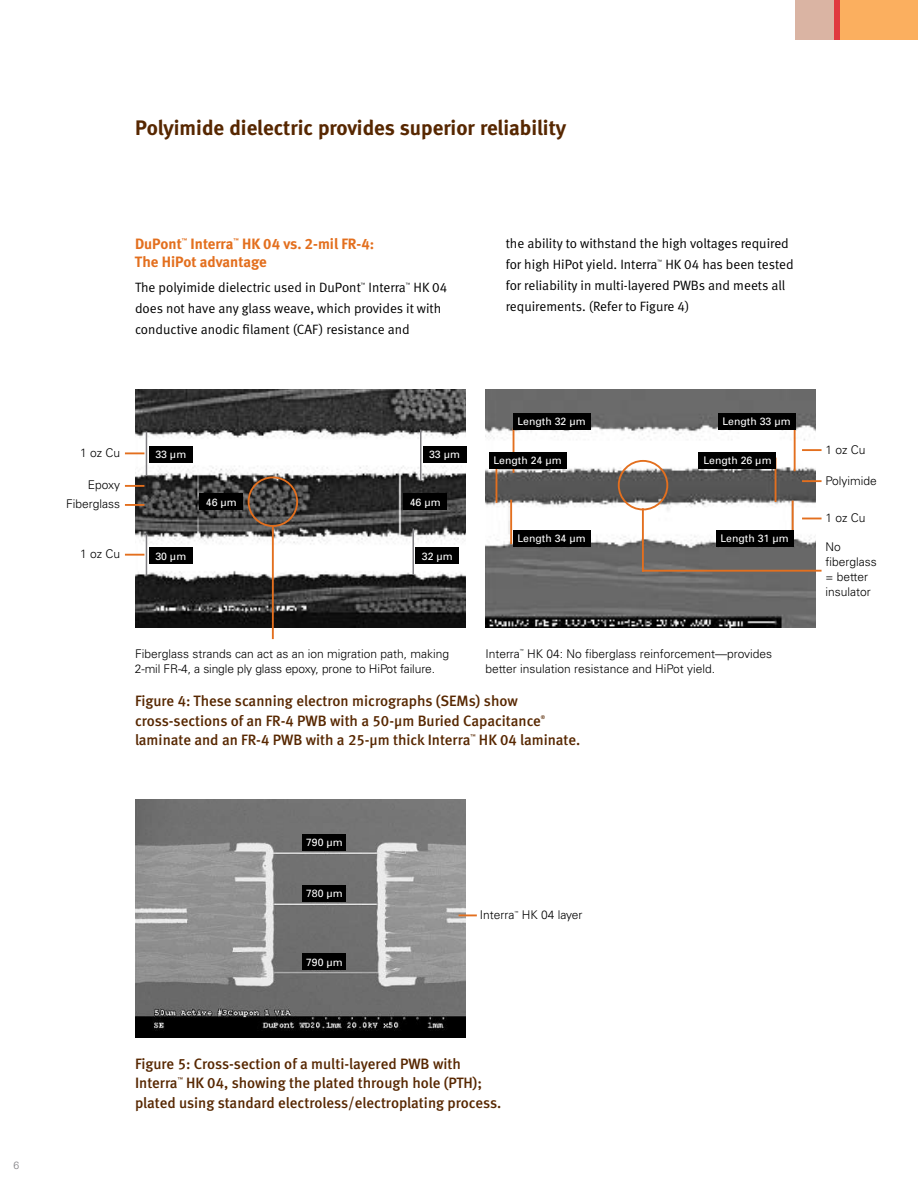
<style>
.page{position:relative;width:918px;height:1188px;background:#fff}
.page>*{position:absolute;margin:0;border:0;box-sizing:border-box;transform-origin:0 0}
.t1{font:21px "Meta Bold LF";color:#572700}
.t2{font:15px/19.5px "Meta Medium LF";color:#572700}
.t3{font:15px/18px "Meta Bold LF";color:#e36f1e}
.t4{font:13.5px/21px "Meta Normal LF";color:#000}
.t5{font:300 12px/15px "Univers";color:#000}
.t6{font:10.5px "Univers";color:#fff}
.t7{font:5.25px "Meta Medium LF";color:#572700}
.t8{font:5.25px "Meta Bold LF";color:#e36f1e}
.t9{font:4.8px "Meta Normal LF";color:#000}
.t10{font:300 4.2px "Univers";color:#000}
</style>
<div class="page">
<img style="left:135px;top:389px;width:331px;height:239px">
<div style="left:795px;top:0;width:39px;height:40px;background:#dab4a3"></div>
<div style="left:834px;top:0;width:7px;height:40px;background:#e03a3e"></div>
<div style="left:841px;top:0;width:77px;height:40px;background:#fbaf5f"></div>
<svg style="left:125px;top:452px;width:19px;height:2px"></svg>
<svg style="left:125px;top:485px;width:19px;height:2px"></svg>
<svg style="left:125px;top:504px;width:19px;height:2px"></svg>
<svg style="left:125px;top:554px;width:19px;height:2px"></svg>
<hr style="left:272px;top:526px;width:2px;height:113px;background:#e36f1e">
<div style="left:248px;top:476px;width:50px;height:51px;border:2px solid #e36f1e;border-radius:50%"></div>
<div style="left:149px;top:447px;width:43px;height:16px;background:#000"></div>
<div style="left:149px;top:548px;width:43px;height:16px;background:#000"></div>
<div style="left:423px;top:447px;width:43px;height:16px;background:#000"></div>
<div style="left:416px;top:548px;width:43px;height:16px;background:#000"></div>
<div style="left:404px;top:494px;width:43px;height:16px;background:#000"></div>
<div style="left:200px;top:494px;width:43px;height:16px;background:#000"></div>
<hr style="left:420px;top:430px;width:2px;height:50px;background:#807f83">
<hr style="left:146px;top:534px;width:1px;height:41px;background:#807f83">
<hr style="left:146px;top:431px;width:1px;height:45px;background:#807f83">
<hr style="left:412px;top:528px;width:2px;height:46px;background:#807f83">
<img style="left:485px;top:389px;width:331px;height:239px">
<hr style="left:802px;top:449px;width:20px;height:2px;background:#e36f1e">
<hr style="left:802px;top:480px;width:20px;height:2px;background:#e36f1e">
<hr style="left:642px;top:570px;width:180px;height:2px;background:#e36f1e">
<svg style="left:802px;top:518px;width:20px;height:1px"></svg>
<hr style="left:642px;top:508px;width:2px;height:64px;background:#e36f1e">
<div style="left:618px;top:460px;width:50px;height:50px;border:2px solid #e36f1e;border-radius:50%"></div>
<hr style="left:513px;top:428px;width:1px;height:45px;background:#e36f1e">
<hr style="left:496px;top:458px;width:1px;height:45px;background:#e36f1e">
<hr style="left:510px;top:500px;width:2px;height:44px;background:#e36f1e">
<div style="left:513px;top:413px;width:77px;height:17px;background:#000"></div>
<div style="left:513px;top:530px;width:77px;height:16px;background:#000"></div>
<div style="left:489px;top:452px;width:77px;height:17px;background:#000"></div>
<hr style="left:794px;top:427px;width:2px;height:44px;background:#e36f1e">
<hr style="left:775px;top:458px;width:1px;height:44px;background:#e36f1e">
<hr style="left:792px;top:501px;width:2px;height:44px;background:#e36f1e">
<div style="left:716px;top:530px;width:77px;height:16px;background:#000"></div>
<div style="left:699px;top:452px;width:77px;height:17px;background:#000"></div>
<img style="left:135px;top:800px;width:331px;height:238px">
<svg style="left:459px;top:914px;width:18px;height:2px"></svg>
<div style="left:303px;top:834px;width:43px;height:16px;background:#000"></div>
<div style="left:303px;top:885px;width:43px;height:16px;background:#000"></div>
<div style="left:303px;top:954px;width:43px;height:16px;background:#000"></div>
<div style="left:718px;top:413px;width:77px;height:17px;background:#000"></div>
<h1 class="t1" style="left:135px;top:115px;width:433px">Polyimide dielectric provides superior reliability</h1>
<p class="t3" style="left:135px;top:235px;width:241px;text-indent:107px">HK 04 vs. 2-mil FR-4:<br>The HiPot advantage</p>
<p class="t4" style="left:135px;top:276px;width:227px">The polyimide dielectric used in DuPont</p>
<p class="t9" style="left:361px;top:281px;width:6px">™</p>
<p class="t4" style="left:369px;top:276px;width:39px">Interra</p>
<p class="t9" style="left:406px;top:281px;width:6px">™</p>
<p class="t3" style="left:135px;top:235px;width:48px">DuPont</p>
<p class="t8" style="left:182px;top:238px;width:7px">™</p>
<p class="t3" style="left:191px;top:235px;width:44px">Interra</p>
<p class="t8" style="left:233px;top:238px;width:7px">™</p>
<p class="t4" style="left:135px;top:276px;width:314px;text-indent:279px">HK 04 does not have any glass weave, which provides it with conductive anodic filament (CAF) resistance and</p>
<p class="t5" style="left:80px;top:445px;width:42px">1 oz Cu</p>
<p class="t5" style="left:66px;top:475px;width:56px;line-height:18.9px;text-align:right">Epoxy<br>Fiberglass</p>
<p class="t5" style="left:80px;top:546px;width:42px">1 oz Cu</p>
<p class="t6" style="left:155px;top:448px;width:32px">33 µm</p>
<p class="t6" style="left:155px;top:549px;width:32px">30 µm</p>
<p class="t6" style="left:429px;top:448px;width:32px">33 µm</p>
<p class="t6" style="left:206px;top:495px;width:32px">46 µm</p>
<p class="t6" style="left:410px;top:495px;width:32px">46 µm</p>
<p class="t6" style="left:422px;top:549px;width:32px">32 µm</p>
<p class="t4" style="left:506px;top:233px;width:285px">the ability to withstand the high voltages required for high HiPot yield. Interra</p>
<p class="t4" style="left:506px;top:254px;width:289px;text-indent:160px">HK 04 has been tested for reliability in multi-layered PWBs and meets all requirements. (Refer to Figure 4)</p>
<p class="t9" style="left:658px;top:259px;width:6px">™</p>
<p class="t6" style="left:517px;top:415px;width:70px">Length 32 µm</p>
<p class="t6" style="left:722px;top:415px;width:70px">Length 33 µm</p>
<p class="t6" style="left:493px;top:454px;width:70px">Length 24 µm</p>
<p class="t6" style="left:703px;top:454px;width:70px">Length 26 µm</p>
<p class="t6" style="left:517px;top:532px;width:70px">Length 34 µm</p>
<p class="t6" style="left:720px;top:532px;width:70px">Length 31 µm</p>
<p class="t5" style="left:135px;top:646px;width:316px">Fiberglass strands can act as an ion migration path, making<br>2-mil FR-4, a single ply glass epoxy, prone to HiPot failure.</p>
<p class="t5" style="left:485px;top:646px;width:288px;text-indent:42px">HK 04: No fiberglass reinforcement—provides better insulation resistance and HiPot yield.</p>
<p class="t5" style="left:485px;top:646px;width:36px">Interra</p>
<p class="t10" style="left:520px;top:648px;width:5px">™</p>
<p class="t2" style="left:135px;top:691px;width:407px">Figure 4: These scanning electron micrographs (SEMs) show cross-sections of an FR-4 PWB with a 50-µm Buried Capacitance</p>
<p class="t7" style="left:541px;top:714px;width:6px">®</p>
<p class="t2" style="left:135px;top:730px;width:337px">laminate and an FR-4 PWB with a 25-μm thick Interra</p>
<p class="t7" style="left:470px;top:734px;width:7px">™</p>
<p class="t2" style="left:479px;top:730px;width:103px">HK 04 laminate.</p>
<p class="t5" style="left:826px;top:442px;width:42px">1 oz Cu</p>
<p class="t5" style="left:826px;top:473px;width:53px">Polyimide</p>
<p class="t5" style="left:826px;top:510px;width:42px">1 oz Cu</p>
<p class="t5" style="left:826px;top:539px;width:53px">No fiberglass = better insulator</p>
<p class="t6" style="left:306px;top:836px;width:38px">790 µm</p>
<p class="t6" style="left:306px;top:887px;width:38px">780 µm</p>
<p class="t6" style="left:306px;top:955px;width:38px">790 µm</p>
<p class="t5" style="left:480px;top:907px;width:36px">Interra</p>
<p class="t10" style="left:514px;top:910px;width:5px">™</p>
<p class="t5" style="left:522px;top:907px;width:62px">HK 04 layer</p>
<p class="t2" style="left:135px;top:1053px;width:327px">Figure 5: Cross-section of a multi-layered PWB with<br>Interra</p>
<p class="t2" style="left:135px;top:1073px;width:368px;text-indent:51px">HK 04, showing the plated through hole (PTH); plated using standard electroless/electroplating process.</p>
<p class="t7" style="left:178px;top:1076px;width:7px">™</p>
</div>
